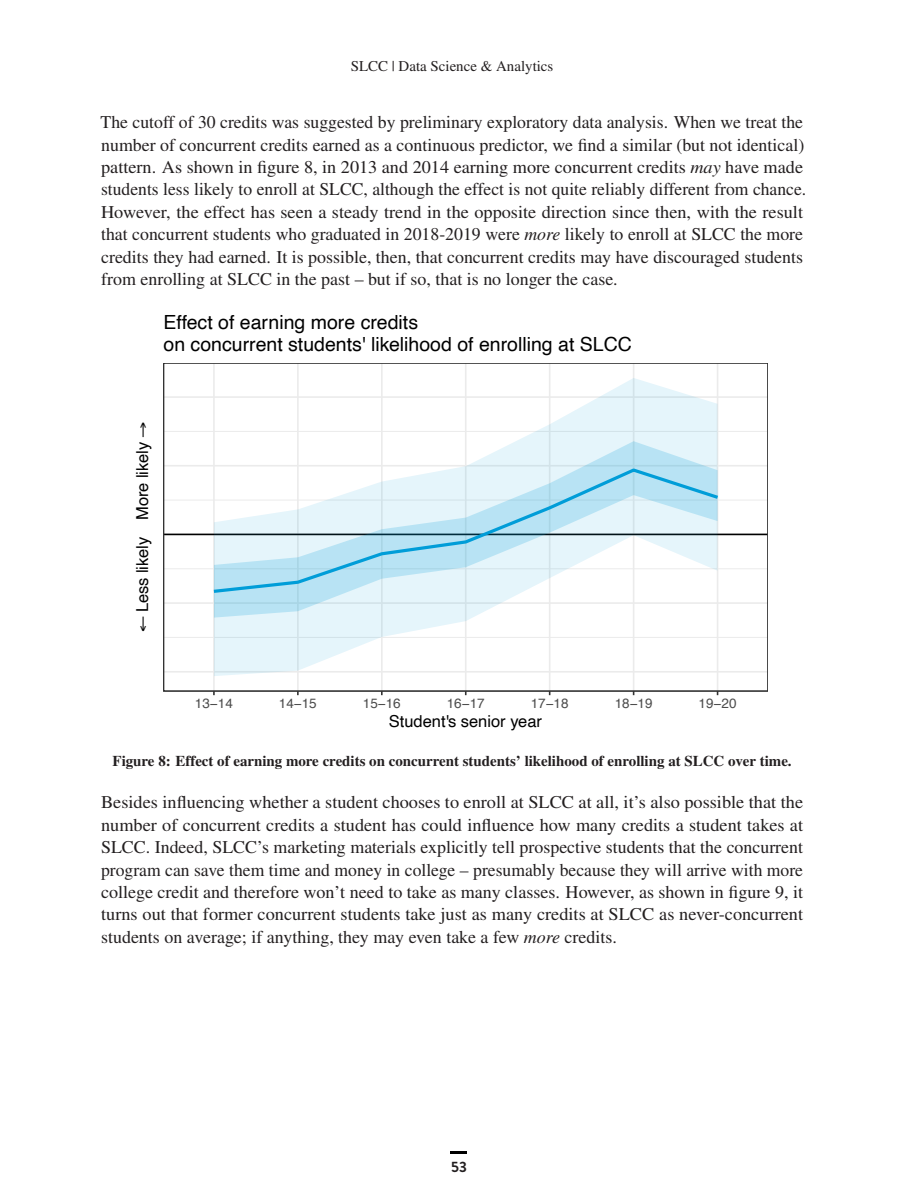
<style>
.page{position:relative;width:918px;height:1188px;background:#fff}
.page>*{position:absolute;margin:0;border:0;box-sizing:border-box;transform-origin:0 0}
.t1{font:19.5px/21.5px "Helvetica";color:#000}
.t2{font:18px/22.4px "Nimbus Rom No 9 L";color:#231f20}
.t3{font:16.5px "Helvetica";color:#000}
.t4{font:500 15px "Nimbus Rom No 9 L";color:#231f20}
.t5{font:15px "Nimbus Rom No 9 L";color:#231f20}
.t6{font:700 15px "Brandon Grotesque";color:#231f20}
.t7{font:13.5px "Helvetica";color:#4d4d4d}
.s1{font-style:italic}
</style>
<div class="page">
<svg style="left:451px;top:1151px;width:16px;height:2px"></svg>
<hr style="left:164px;top:637px;width:604px;height:1px;background:#ebebeb">
<hr style="left:164px;top:568px;width:604px;height:1px;background:#ebebeb">
<hr style="left:164px;top:500px;width:604px;height:1px;background:#ebebeb">
<hr style="left:164px;top:431px;width:604px;height:1px;background:#ebebeb">
<hr style="left:164px;top:671px;width:604px;height:2px;background:#ebebeb">
<hr style="left:164px;top:602px;width:604px;height:2px;background:#ebebeb">
<hr style="left:164px;top:465px;width:604px;height:2px;background:#ebebeb">
<hr style="left:164px;top:396px;width:604px;height:2px;background:#ebebeb">
<hr style="left:213px;top:363px;width:2px;height:328px;background:#ebebeb">
<hr style="left:297px;top:363px;width:2px;height:328px;background:#ebebeb">
<hr style="left:381px;top:363px;width:2px;height:328px;background:#ebebeb">
<hr style="left:465px;top:363px;width:2px;height:328px;background:#ebebeb">
<hr style="left:549px;top:363px;width:1px;height:328px;background:#ebebeb">
<hr style="left:633px;top:363px;width:1px;height:328px;background:#ebebeb">
<hr style="left:717px;top:363px;width:1px;height:328px;background:#ebebeb">
<hr style="left:164px;top:534px;width:604px;height:1px;background:#000">
<svg style="left:214px;top:378px;width:504px;height:298px"></svg>
<svg style="left:214px;top:441px;width:504px;height:177px"></svg>
<svg style="left:210px;top:466px;width:512px;height:129px"></svg>
<div style="left:164px;top:363px;width:604px;height:328px;border:2px solid #333"></div>
<p class="t5" style="left:351px;top:57px;width:204px">SLCC | Data Science &amp; Analytics</p>
<p class="t2" style="left:101px;top:111px;width:707px">The cutoff of 30 credits was suggested by preliminary exploratory data analysis. When we treat the number of concurrent credits earned as a continuous predictor, we find a similar (but not identical) pattern. As shown in figure 8, in 2013 and 2014 earning more concurrent credits <span class="s1">may</span> have made students less likely to enroll at SLCC, although the effect is not quite reliably different from chance.<br>However, the effect has seen a steady trend in the opposite direction since then, with the result that concurrent students who graduated in 2018-2019 were <span class="s1">more</span> likely to enroll at SLCC the more credits they had earned. It is possible, then, that concurrent credits may have discouraged students from enrolling at SLCC in the past – but if so, that is no longer the case.</p>
<p class="t1" style="left:164px;top:312px;width:470px">Effect of earning more credits<br>on concurrent students' likelihood of enrolling at SLCC</p>
<p class="t3" style="left:130px;top:632px;width:212px;rotate:-90deg">← Less likely More likely →</p>
<p class="t7" style="left:195px;top:693px;width:39px">13−14</p>
<p class="t7" style="left:279px;top:693px;width:39px">14−15</p>
<p class="t7" style="left:363px;top:693px;width:39px">15−16</p>
<p class="t7" style="left:447px;top:693px;width:39px">16−17</p>
<p class="t7" style="left:531px;top:693px;width:39px">17−18</p>
<p class="t7" style="left:615px;top:693px;width:39px">18−19</p>
<p class="t7" style="left:699px;top:693px;width:39px">19−20</p>
<p class="t3" style="left:389px;top:709px;width:155px">Student's senior year</p>
<p class="t4" style="left:113px;top:752px;width:681px">Figure 8: Effect of earning more credits on concurrent students’ likelihood of enrolling at SLCC over time.</p>
<p class="t2" style="left:101px;top:791px;width:704px;text-align:justify">Besides influencing whether a student chooses to enroll at SLCC at all, it’s also possible that the number of concurrent credits a student has could influence how many credits a student takes at SLCC. Indeed, SLCC’s marketing materials explicitly tell prospective students that the concurrent program can save them time and money in college – presumably because they will arrive with more college credit and therefore won’t need to take as many classes. However, as shown in figure 9, it turns out that former concurrent students take just as many credits at SLCC as never-concurrent students on average; if anything, they may even take a few <span class="s1">more</span> credits.</p>
<p class="t6" style="left:451px;top:1156px;width:17px">53</p>
</div>
